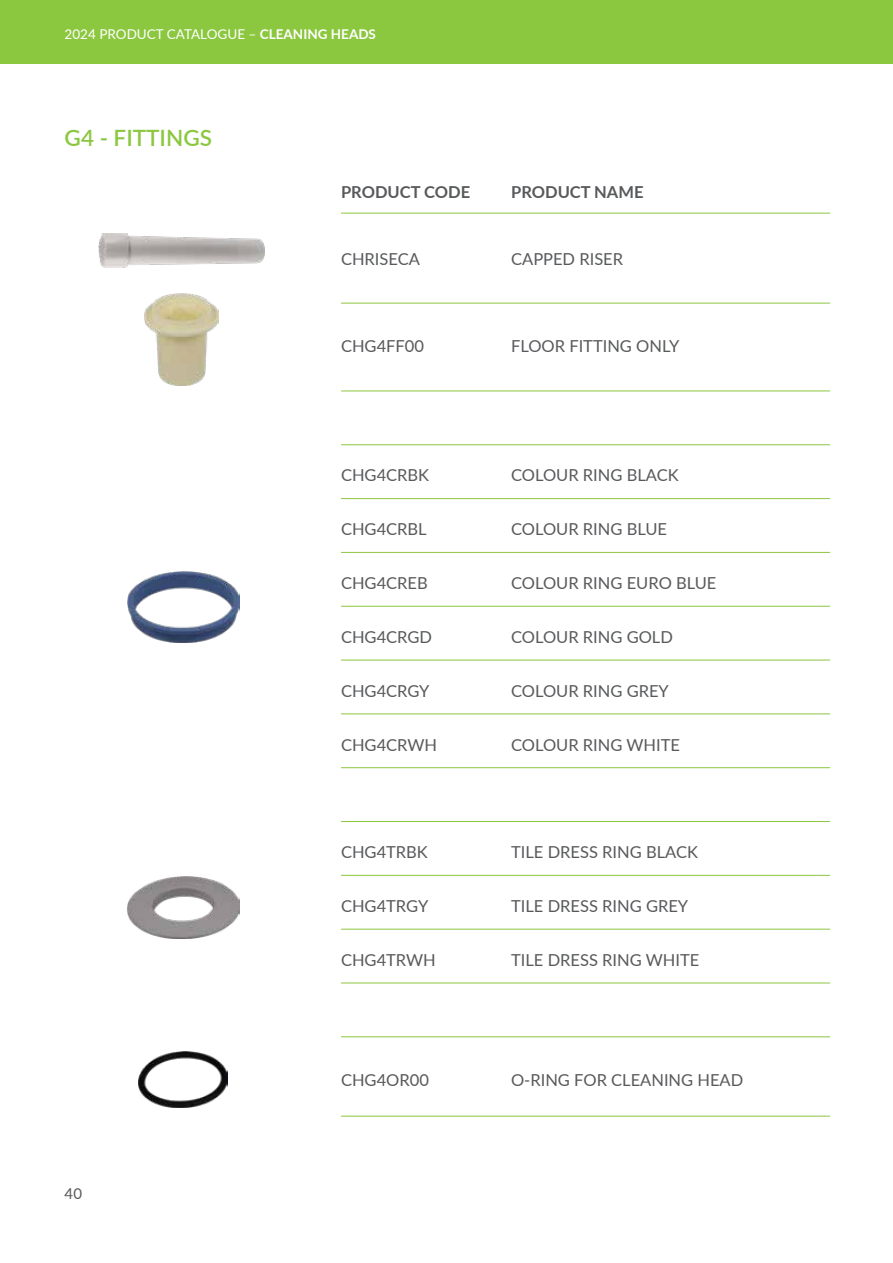
<style>
.page{position:relative;width:893px;height:1263px;background:#fff}
.page>*{position:absolute;margin:0;border:0;box-sizing:border-box;transform-origin:0 0}
.t1{font:600 22.5px "Lato";color:#8cc740}
.t2{font:16.5px "Lato";color:#58595b}
.t3{font:700 16.5px "Lato";color:#58595b}
.t4{font:15px "Lato";color:#58595b}
.t5{font:13.5px "Lato";color:#fff}
.s1{font-weight:700}
</style>
<div class="page">
<div style="left:0;top:0;width:893px;height:64px;background:#8cc740"></div>
<hr style="left:341px;top:213px;width:489px;height:1px;background:#8cc740">
<hr style="left:341px;top:303px;width:489px;height:1px;background:#8cc740">
<hr style="left:341px;top:391px;width:489px;height:1px;background:#8cc740">
<hr style="left:341px;top:444px;width:489px;height:1px;background:#8cc740">
<hr style="left:341px;top:498px;width:489px;height:1px;background:#8cc740">
<hr style="left:341px;top:552px;width:489px;height:1px;background:#8cc740">
<hr style="left:341px;top:606px;width:489px;height:1px;background:#8cc740">
<hr style="left:341px;top:660px;width:489px;height:1px;background:#8cc740">
<hr style="left:341px;top:714px;width:489px;height:1px;background:#8cc740">
<hr style="left:341px;top:767px;width:489px;height:1px;background:#8cc740">
<hr style="left:341px;top:821px;width:489px;height:1px;background:#8cc740">
<hr style="left:341px;top:875px;width:489px;height:1px;background:#8cc740">
<hr style="left:341px;top:929px;width:489px;height:1px;background:#8cc740">
<hr style="left:341px;top:983px;width:489px;height:1px;background:#8cc740">
<hr style="left:341px;top:1036px;width:489px;height:1px;background:#8cc740">
<hr style="left:341px;top:1116px;width:489px;height:1px;background:#8cc740">
<img style="left:144px;top:294px;width:75px;height:91px">
<img style="left:127px;top:571px;width:113px;height:71px">
<img style="left:127px;top:876px;width:112px;height:63px">
<img style="left:139px;top:1052px;width:89px;height:55px">
<img style="left:99px;top:233px;width:165px;height:35px">
<p class="t5" style="left:65px;top:24px;width:313px">2024 PRODUCT CATALOGUE – <span class="s1">CLEANING HEADS</span></p>
<h1 class="t1" style="left:65px;top:122px;width:149px">G4 - FITTINGS</h1>
<p class="t4" style="left:65px;top:1183px;width:19px">40</p>
<p class="t3" style="left:341px;top:180px;width:131px">PRODUCT CODE</p>
<p class="t3" style="left:511px;top:180px;width:134px">PRODUCT NAME</p>
<p class="t2" style="left:341px;top:247px;width:80px">CHRISECA</p>
<p class="t2" style="left:511px;top:247px;width:114px">CAPPED RISER</p>
<p class="t2" style="left:341px;top:335px;width:85px">CHG4FF00</p>
<p class="t2" style="left:511px;top:335px;width:170px">FLOOR FITTING ONLY</p>
<p class="t2" style="left:341px;top:464px;width:90px">CHG4CRBK</p>
<p class="t2" style="left:511px;top:464px;width:169px">COLOUR RING BLACK</p>
<p class="t2" style="left:341px;top:517px;width:87px">CHG4CRBL</p>
<p class="t2" style="left:511px;top:517px;width:158px">COLOUR RING BLUE</p>
<p class="t2" style="left:341px;top:571px;width:88px">CHG4CREB</p>
<p class="t2" style="left:511px;top:571px;width:207px">COLOUR RING EURO BLUE</p>
<p class="t2" style="left:341px;top:625px;width:93px">CHG4CRGD</p>
<p class="t2" style="left:511px;top:625px;width:163px">COLOUR RING GOLD</p>
<p class="t2" style="left:341px;top:679px;width:90px">CHG4CRGY</p>
<p class="t2" style="left:511px;top:679px;width:159px">COLOUR RING GREY</p>
<p class="t2" style="left:341px;top:733px;width:98px">CHG4CRWH</p>
<p class="t2" style="left:511px;top:733px;width:170px">COLOUR RING WHITE</p>
<p class="t2" style="left:341px;top:840px;width:88px">CHG4TRBK</p>
<p class="t2" style="left:511px;top:840px;width:188px">TILE DRESS RING BLACK</p>
<p class="t2" style="left:341px;top:894px;width:89px">CHG4TRGY</p>
<p class="t2" style="left:511px;top:894px;width:179px">TILE DRESS RING GREY</p>
<p class="t2" style="left:341px;top:948px;width:96px">CHG4TRWH</p>
<p class="t2" style="left:511px;top:948px;width:190px">TILE DRESS RING WHITE</p>
<p class="t2" style="left:341px;top:1068px;width:89px">CHG4OR00</p>
<p class="t2" style="left:511px;top:1068px;width:234px">O-RING FOR CLEANING HEAD</p>
</div>
